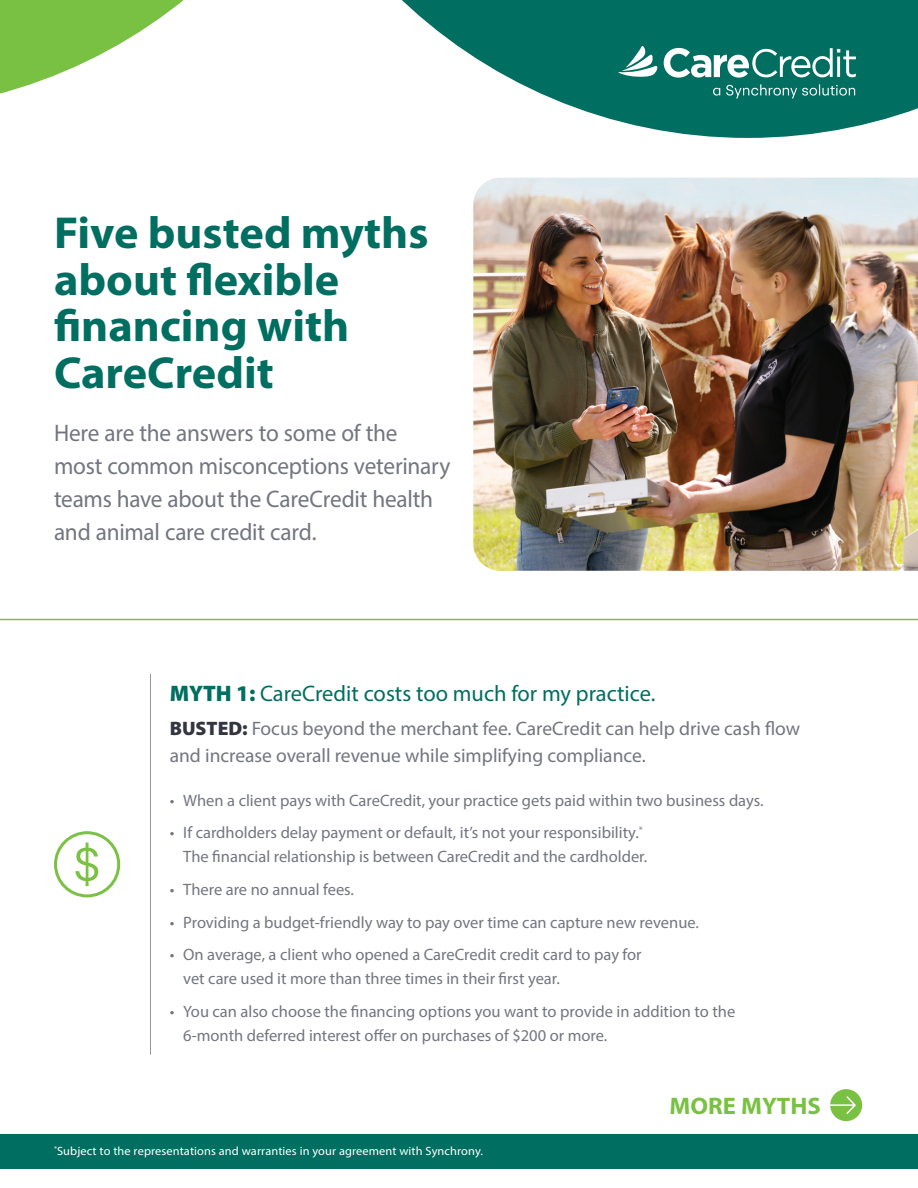
<style>
.page{position:relative;width:918px;height:1188px;background:#fff}
.page>*{position:absolute;margin:0;border:0;box-sizing:border-box;transform-origin:0 0}
.t1{font:700 45px/46.5px "Myriad Pro";color:#006e60}
.t2{font:24px/33px "Myriad Pro";letter-spacing:-.01em;color:#73767f}
.t3{font:700 24px "Myriad Pro";color:#79c142}
.t4{font:22.5px "Myriad Pro";color:#006e60}
.t5{font:19.5px/27px "Myriad Pro";color:#73767f}
.t6{font:16.5px/24px "Myriad Pro";color:#73767f}
.t7{font:12px "Myriad Pro";letter-spacing:.01em;color:#fff}
.s1{font-weight:900}
.s2{font-weight:900;color:#323640}
</style>
<div class="page">
<svg style="left:0;top:0;width:184px;height:94px"></svg>
<svg style="left:402px;top:0;width:516px;height:138px;fill:#006e60"></svg>
<svg style="left:713px;top:88px;width:7px;height:8px"></svg>
<svg style="left:726px;top:84px;width:129px;height:14px;background:#31897e"></svg>
<svg style="left:618px;top:44px;width:238px;height:34px"></svg>
<img style="left:473px;top:178px;width:445px;height:393px">
<hr style="left:150px;top:674px;width:1px;height:381px;background:#94969a">
<div style="left:830px;top:1089px;width:32px;height:32px;background:#79c142;border-radius:50%"></div>
<hr style="left:827px;top:1104px;width:27px;height:2px;background:#fff">
<svg style="left:845px;top:1096px;width:11px;height:18px"></svg>
<div style="left:0;top:1134px;width:918px;height:35px;background:#006e60"></div>
<svg style="left:54px;top:831px;width:66px;height:66px"></svg>
<hr style="left:0;top:619px;width:918px;height:1px;background:#79c142">
<h1 class="t1" style="left:54px;top:208px;width:376px">Five busted myths about flexible financing with<br>CareCredit</h1>
<h2 class="t2" style="left:54px;top:416px;width:398px">Here are the answers to some of the most common misconceptions veterinary teams have about the CareCredit health and animal care credit card.</h2>
<h3 class="t4" style="left:170px;top:680px;width:487px"><span class="s1">MYTH 1:</span> CareCredit costs too much for my practice.</h3>
<p class="t5" style="left:170px;top:715px;width:632px"><span class="s2">BUSTED:</span> Focus beyond the merchant fee. CareCredit can help drive cash flow and increase overall revenue while simplifying compliance.</p>
<p class="t6" style="left:170px;top:788px;width:595px">• When a client pays with CareCredit, your practice gets paid within two business days.</p>
<p class="t6" style="left:170px;top:820px;width:479px;text-align:right">• If cardholders delay payment or default, it’s not your responsibility.<sup>*<br></sup>The financial relationship is between CareCredit and the cardholder.</p>
<p class="t6" style="left:170px;top:877px;width:186px">• There are no annual fees.</p>
<p class="t6" style="left:170px;top:910px;width:531px">• Providing a budget-friendly way to pay over time can capture new revenue.</p>
<p class="t6" style="left:183px;top:942px;width:460px;text-indent:-13px">• On average, a client who opened a CareCredit credit card to pay for vet care used it more than three times in their first year.</p>
<p class="t6" style="left:183px;top:999px;width:554px;text-indent:-13px">• You can also choose the financing options you want to provide in addition to the<br>6-month deferred interest offer on purchases of $200 or more.</p>
<p class="t7" style="left:54px;top:1144px;width:431px"><sup>*</sup>Subject to the representations and warranties in your agreement with Synchrony.</p>
<h2 class="t3" style="left:670px;top:1090px;width:153px">MORE MYTHS</h2>
</div>
